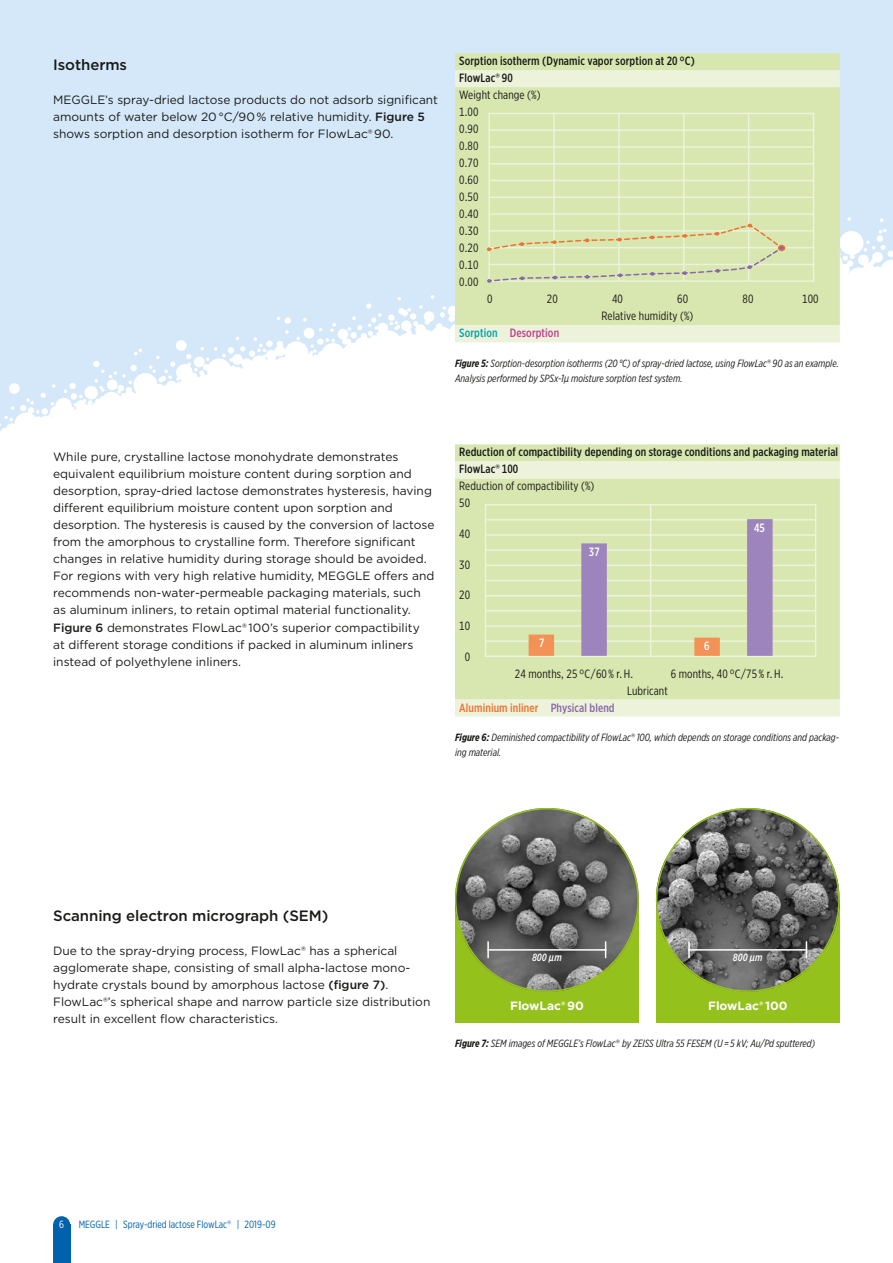
<style>
.page{position:relative;width:893px;height:1263px;background:#fff}
.page>*{position:absolute;margin:0;border:0;box-sizing:border-box;transform-origin:0 0}
.M_Subhead_10pt_4mm_G{font:500 15px "Gotham";letter-spacing:-.005em;color:#1a1a18}
.M_Copy_8pt_4mm_G{font:12px/17px "Gotham";color:#1a1a18}
.M_Table_Head_8pt_4mm{font:500 12px "Gotham X Narrow";letter-spacing:.01em;color:#1a1a18}
.M_Table_Copy_8pt_4mm{font:12px "Gotham X Narrow";letter-spacing:.01em;color:#1a1a18}
.M_Table_Copy_centere{font:12px "Gotham X Narrow";letter-spacing:.01em;color:#1a1a18}
.M_Table_Head_8pt_4mm-2{font:500 12px "Gotham X Narrow";letter-spacing:.01em;color:#ee7230}
.M_SEM_Naming_8pt_4mm{font:700 12px "Gotham";color:#fff}
.M_Table_Head_8pt_4mm-3{font:500 12px "Gotham X Narrow";letter-spacing:.01em;color:#c14091}
.M_Table_X-axis{font:12px "Gotham X Narrow";letter-spacing:.01em;color:#1a1a18}
.M_Table_Head_centere{font:500 12px "Gotham X Narrow";color:#fff}
.M_Caption_Copy_7pt_1{font:italic 10.5px/15px "Gotham X Narrow";color:#1a1a18}
.M_Category_7pt_10pt{font:10.5px "Gotham X Narrow";color:#0061ad}
.M_SEM_Measure_7pt_10{font:italic 500 10.5px "Gotham X Narrow";letter-spacing:.02em;color:#fff}
.t1{font:10.5px "Gotham X Narrow";color:#fff}
.s1{font-weight:500}
.s2{font-family:"Gotham"}
.s3{color:#00a3af}
.s4{font-weight:700}
.s5{font-family:"Gotham";font-style:normal}
.s6{color:#8967aa}
</style>
<div class="page">
<div style="left:0;top:0;width:893px;height:455px;background:#d4e8f9"></div>
<svg style="left:0;top:217px;width:893px;height:238px;fill:#fff"></svg>
<div style="left:53px;top:1225px;width:17px;height:38px;background:#0061ad"></div>
<div style="left:53px;top:1216px;width:17px;height:17px;background:#0061ad;border-radius:50%"></div>
<div style="left:455px;top:900px;width:184px;height:122px;background:#94c11c"></div>
<div style="left:656px;top:900px;width:184px;height:122px;background:#94c11c"></div>
<img style="left:455px;top:808px;width:184px;height:184px;border-radius:92px">
<img style="left:656px;top:808px;width:184px;height:184px;border-radius:92px">
<div style="left:455px;top:53px;width:385px;height:17px;background:#d8e6b0"></div>
<svg style="left:455px;top:70px;width:385px;height:272px;background:#dbe8b7"></svg>
<div style="left:455px;top:444px;width:385px;height:17px;background:#d8e6b0"></div>
<svg style="left:455px;top:461px;width:385px;height:255px;background:#dbe8b7"></svg>
<hr style="left:688px;top:949px;width:119px;height:2px;background:#fff">
<hr style="left:487px;top:949px;width:119px;height:2px;background:#fff">
<svg style="left:487px;top:942px;width:2px;height:16px"></svg>
<svg style="left:605px;top:942px;width:1px;height:16px"></svg>
<svg style="left:688px;top:942px;width:2px;height:15px"></svg>
<svg style="left:806px;top:942px;width:1px;height:15px"></svg>
<div style="left:488px;top:113px;width:326px;height:169px;border:2px solid #ecf3da"></div>
<hr style="left:553px;top:113px;width:2px;height:168px;background:#ecf3da">
<hr style="left:618px;top:113px;width:2px;height:168px;background:#ecf3da">
<hr style="left:683px;top:113px;width:1px;height:168px;background:#ecf3da">
<hr style="left:748px;top:113px;width:1px;height:168px;background:#ecf3da">
<hr style="left:489px;top:146px;width:325px;height:2px;background:#ecf3da">
<hr style="left:489px;top:129px;width:325px;height:2px;background:#ecf3da">
<hr style="left:489px;top:163px;width:325px;height:1px;background:#ecf3da">
<hr style="left:489px;top:197px;width:325px;height:1px;background:#ecf3da">
<hr style="left:489px;top:230px;width:325px;height:2px;background:#ecf3da">
<hr style="left:489px;top:264px;width:325px;height:1px;background:#ecf3da">
<hr style="left:489px;top:180px;width:325px;height:1px;background:#ecf3da">
<hr style="left:489px;top:213px;width:325px;height:2px;background:#ecf3da">
<hr style="left:489px;top:247px;width:325px;height:1px;background:#ecf3da">
<div style="left:485px;top:504px;width:331px;height:153px;border:2px solid #ecf3da"></div>
<hr style="left:650px;top:504px;width:1px;height:152px;background:#ecf3da">
<hr style="left:485px;top:534px;width:331px;height:2px;background:#ecf3da">
<hr style="left:485px;top:519px;width:331px;height:2px;background:#ecf3da">
<hr style="left:485px;top:549px;width:331px;height:2px;background:#ecf3da">
<hr style="left:485px;top:580px;width:331px;height:1px;background:#ecf3da">
<hr style="left:485px;top:610px;width:331px;height:2px;background:#ecf3da">
<hr style="left:485px;top:640px;width:331px;height:2px;background:#ecf3da">
<hr style="left:485px;top:565px;width:331px;height:1px;background:#ecf3da">
<hr style="left:485px;top:595px;width:331px;height:1px;background:#ecf3da">
<hr style="left:485px;top:625px;width:331px;height:2px;background:#ecf3da">
<svg style="left:487px;top:224px;width:297px;height:59px;background:#d9e2b1"></svg>
<div style="left:778px;top:245px;width:7px;height:6px;border:2px solid #ee7230;border-radius:50%"></div>
<div style="left:529px;top:634px;width:25px;height:22px;background:#f39257"></div>
<div style="left:581px;top:543px;width:26px;height:113px;background:#9e84bc"></div>
<div style="left:694px;top:638px;width:26px;height:18px;background:#f39257"></div>
<div style="left:747px;top:519px;width:26px;height:137px;background:#9e84bc"></div>
<p class="M_Subhead_10pt_4mm_G" style="left:53px;top:55px;width:75px">Isotherms</p>
<p class="M_Copy_8pt_4mm_G" style="left:53px;top:91px;width:386px">MEGGLE’s spray-dried lactose products do not adsorb significant amounts of water below 20 °C/90 % relative humidity. <span class="s1">Figure 5 </span>shows sorption and desorption isotherm for FlowLac® 90.</p>
<p class="M_Table_Head_8pt_4mm" style="left:459px;top:54px;width:237px">Sorption isotherm (Dynamic vapor sorption at 20 °C)</p>
<p class="M_Table_Head_8pt_4mm" style="left:459px;top:71px;width:55px">FlowLac<span class="s2">®</span> 90</p>
<p class="M_Table_Copy_8pt_4mm" style="left:459px;top:88px;width:83px">Weight change (%)</p>
<p class="M_Table_Copy_8pt_4mm" style="left:459px;top:105px;width:21px">1.00</p>
<p class="M_Table_Copy_8pt_4mm" style="left:459px;top:122px;width:21px">0.90</p>
<p class="M_Table_Copy_8pt_4mm" style="left:459px;top:139px;width:21px">0.80</p>
<p class="M_Table_Copy_8pt_4mm" style="left:459px;top:156px;width:21px">0.70</p>
<p class="M_Table_Copy_8pt_4mm" style="left:459px;top:173px;width:21px">0.60</p>
<p class="M_Table_Copy_8pt_4mm" style="left:459px;top:190px;width:21px">0.50</p>
<p class="M_Table_Copy_8pt_4mm" style="left:459px;top:207px;width:21px">0.40</p>
<p class="M_Table_Copy_8pt_4mm" style="left:459px;top:224px;width:21px">0.30</p>
<p class="M_Table_Copy_8pt_4mm" style="left:459px;top:241px;width:21px">0.20</p>
<p class="M_Table_Copy_8pt_4mm" style="left:459px;top:258px;width:21px">0.10</p>
<p class="M_Table_Copy_8pt_4mm" style="left:459px;top:275px;width:21px">0.00</p>
<p class="M_Table_X-axis" style="left:487px;top:292px;width:7px">0</p>
<p class="M_Table_X-axis" style="left:547px;top:292px;width:12px">20</p>
<p class="M_Table_X-axis" style="left:612px;top:292px;width:12px">40</p>
<p class="M_Table_X-axis" style="left:677px;top:292px;width:12px">60</p>
<p class="M_Table_X-axis" style="left:742px;top:292px;width:12px">80</p>
<p class="M_Table_X-axis" style="left:802px;top:292px;width:18px">100</p>
<p class="M_Table_Copy_centere" style="left:601px;top:309px;width:93px">Relative humidity (%)</p>
<p class="M_Table_Head_8pt_4mm-3" style="left:459px;top:326px;width:101px"><span class="s3">Sorption</span> Desorption</p>
<p class="M_Caption_Copy_7pt_1" style="left:455px;top:355px;width:385px"><span class="s4">Figure 5:</span> Sorption-desorption isotherms (20 °C) of spray-dried lactose, using FlowLac<span class="s5">®</span> 90 as an example.<br>Analysis performed by SPSx-1μ moisture sorption test system.</p>
<p class="M_Copy_8pt_4mm_G" style="left:53px;top:448px;width:383px">While pure, crystalline lactose monohydrate demonstrates equivalent equilibrium moisture content during sorption and desorption, spray-dried lactose demonstrates hysteresis, having different equilibrium moisture content upon sorption and desorption. The hysteresis is caused by the conversion of lactose from the amorphous to crystalline form. Therefore significant changes in relative humidity during storage should be avoided.<br>For regions with very high relative humidity, MEGGLE offers and recommends non-water-permeable packaging materials, such as aluminum inliners, to retain optimal material functionality.<br><span class="s1">Figure 6</span> demonstrates FlowLac® 100’s superior compactibility<br>at different storage conditions if packed in aluminum inliners instead of polyethylene inliners.</p>
<p class="M_Table_Head_8pt_4mm" style="left:459px;top:445px;width:380px">Reduction of compactibility depending on storage conditions and packaging material</p>
<p class="M_Table_Head_8pt_4mm" style="left:459px;top:462px;width:61px">FlowLac<span class="s2">®</span> 100</p>
<p class="M_Table_Copy_8pt_4mm" style="left:459px;top:479px;width:137px">Reduction of compactibility (%)</p>
<p class="M_Table_Copy_8pt_4mm" style="left:459px;top:496px;width:12px">50</p>
<p class="M_Table_Copy_8pt_4mm" style="left:459px;top:527px;width:12px">40</p>
<p class="M_Table_Copy_8pt_4mm" style="left:459px;top:557px;width:12px">30</p>
<p class="M_Table_Copy_8pt_4mm" style="left:459px;top:588px;width:12px">20</p>
<p class="M_Table_Copy_8pt_4mm" style="left:459px;top:618px;width:12px">10</p>
<p class="M_Table_Copy_8pt_4mm" style="left:465px;top:649px;width:7px">0</p>
<p class="M_Table_Copy_centere" style="left:515px;top:666px;width:120px">24 months, 25 °C/60 % r. H.</p>
<p class="M_Table_Copy_centere" style="left:671px;top:666px;width:114px">6 months, 40 °C/75 % r. H.</p>
<p class="M_Table_Copy_centere" style="left:627px;top:683px;width:42px">Lubricant</p>
<p class="M_Table_Head_8pt_4mm-2" style="left:459px;top:700px;width:157px">Aluminium inliner <span class="s6">Physical blend</span></p>
<p class="M_Table_Head_centere" style="left:754px;top:520px;width:12px">45</p>
<p class="M_Table_Head_centere" style="left:589px;top:544px;width:12px">37</p>
<p class="M_Table_Head_centere" style="left:539px;top:636px;width:7px">7</p>
<p class="M_Table_Head_centere" style="left:704px;top:639px;width:7px">6</p>
<p class="M_Caption_Copy_7pt_1" style="left:455px;top:729px;width:386px"><span class="s4">Figure 6:</span> Deminished compactibility of FlowLac<span class="s5">®</span> 100, which depends on storage conditions and packag&shy;ing material.</p>
<p class="M_Subhead_10pt_4mm_G" style="left:53px;top:905px;width:277px">Scanning electron micrograph (SEM)</p>
<p class="M_Copy_8pt_4mm_G" style="left:53px;top:942px;width:379px">Due to the spray-drying process, FlowLac® has a spherical agglomerate shape, consisting of small alpha-lactose mono&shy;hydrate crystals bound by amorphous lactose <span class="s1">(figure 7)</span>.<br>FlowLac®’s spherical shape and narrow particle size distribution result in excellent flow characteristics.</p>
<p class="M_SEM_Measure_7pt_10" style="left:532px;top:951px;width:31px">800 µm</p>
<p class="M_SEM_Measure_7pt_10" style="left:733px;top:951px;width:31px">800 µm</p>
<p class="M_SEM_Naming_8pt_4mm" style="left:510px;top:998px;width:75px">FlowLac® 90</p>
<p class="M_SEM_Naming_8pt_4mm" style="left:708px;top:998px;width:81px">FlowLac® 100</p>
<p class="M_Caption_Copy_7pt_1" style="left:455px;top:1036px;width:362px"><span class="s4">Figure 7:</span> SEM images of MEGGLE’s FlowLac<span class="s5">®</span> by ZEISS Ultra 55 FESEM (U = 5 kV; Au/Pd sputtered)</p>
<p class="t1" style="left:59px;top:1218px;width:6px">6</p>
<p class="M_Category_7pt_10pt" style="left:79px;top:1218px;width:198px">MEGGLE | Spray-dried lactose FlowLac<span class="s2">®</span> | 2019-09</p>
</div>
